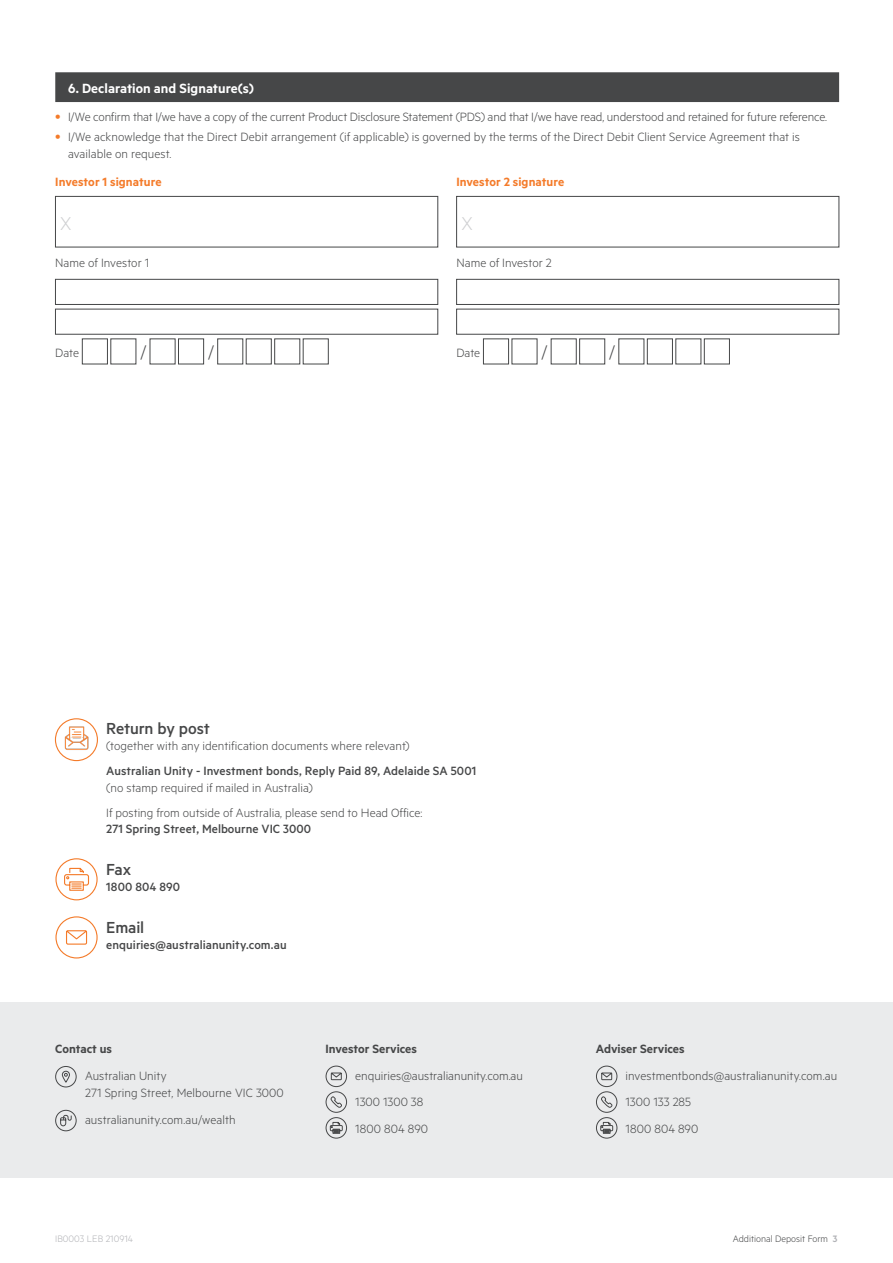
<style>
.page{position:relative;width:893px;height:1263px;background:#fff}
.page>*{position:absolute;margin:0;border:0;box-sizing:border-box;transform-origin:0 0}
.Body{font:300 21px "Metric";color:#cecfd1}
.Body-2{font:300 19.5px "Metric";color:#464748}
.t1{font:500 18px "Metric";letter-spacing:-.01em;color:#464748}
.Numbered_Box{font:600 15px "Metric";letter-spacing:.005em;color:#fff}
.Body-3{font:300 13.5px/26.5px "Metric";color:#464748}
.t2{font:500 13.5px "Metric";color:#464748}
.t3{font:600 13.5px "Metric";color:#464748}
.Subhead_Orange{font:600 13.5px "Metric";letter-spacing:.005em;color:#f47b2a}
.t4{font:300 10.5px "Metric";color:#464748}
.t5{font:300 10.5px "Metric";color:#b2b3b7}
.s1{font-size:16.5px;color:#f47b2a}
.s2{font-weight:600;color:#b2b3b7}
</style>
<div class="page">
<svg style="left:55px;top:858px;width:43px;height:43px"></svg>
<svg style="left:55px;top:916px;width:43px;height:43px"></svg>
<div style="left:55px;top:718px;width:43px;height:43px;border:1px solid #f47b2a;border-radius:50%"></div>
<img style="left:64px;top:725px;width:28px;height:29px">
<div style="left:0;top:1002px;width:893px;height:176px;background:#eaebec"></div>
<svg style="left:55px;top:1066px;width:22px;height:21px"></svg>
<div style="left:55px;top:1110px;width:21px;height:21px;border:1px solid #464748;border-radius:50%"></div>
<svg style="left:60px;top:1115px;width:12px;height:11px"></svg>
<svg style="left:326px;top:1065px;width:21px;height:74px"></svg>
<svg style="left:596px;top:1065px;width:21px;height:74px"></svg>
<div style="left:55px;top:72px;width:784px;height:30px;background:#464748"></div>
<div style="left:55px;top:196px;width:383px;height:51px;border:1px solid #464748"></div>
<div style="left:456px;top:196px;width:383px;height:51px;border:1px solid #464748"></div>
<div style="left:55px;top:279px;width:383px;height:26px;background:#fff;border:1px solid #464748"></div>
<div style="left:456px;top:279px;width:383px;height:26px;background:#fff;border:1px solid #464748"></div>
<div style="left:82px;top:339px;width:26px;height:25px;background:#fff;border:1px solid #464748"></div>
<div style="left:178px;top:339px;width:26px;height:25px;background:#fff;border:1px solid #464748"></div>
<div style="left:217px;top:339px;width:26px;height:25px;background:#fff;border:1px solid #464748"></div>
<div style="left:274px;top:339px;width:26px;height:25px;background:#fff;border:1px solid #464748"></div>
<div style="left:483px;top:339px;width:26px;height:25px;background:#fff;border:1px solid #464748"></div>
<div style="left:579px;top:339px;width:26px;height:25px;background:#fff;border:1px solid #464748"></div>
<div style="left:647px;top:339px;width:26px;height:25px;background:#fff;border:1px solid #464748"></div>
<div style="left:704px;top:339px;width:26px;height:25px;background:#fff;border:1px solid #464748"></div>
<p class="Numbered_Box" style="left:68px;top:79px;width:187px">6. Declaration and Signature(s)</p>
<p class="Body-3" style="left:55px;top:103px;width:773px"><span class="s1">•</span> I/We confirm that I/we have a copy of the current Product Disclosure Statement (PDS) and that I/we have read, understood and retained for future reference.</p>
<p class="Body-3" style="left:68px;top:128px;width:733px;line-height:16.5px;text-indent:-13px"><span class="s1">•</span> I/We acknowledge that the Direct Debit arrangement (if applicable) is governed by the terms of the Direct Debit Client Service Agreement that is available on request.</p>
<p class="Subhead_Orange" style="left:55px;top:174px;width:108px">Investor 1 signature</p>
<p class="Subhead_Orange" style="left:456px;top:174px;width:110px">Investor 2 signature</p>
<p class="Body" style="left:60px;top:211px;width:13px">X</p>
<p class="Body" style="left:461px;top:211px;width:13px">X</p>
<p class="Body-3" style="left:55px;top:249px;width:95px">Name of Investor 1</p>
<p class="Body-3" style="left:456px;top:249px;width:97px">Name of Investor 2</p>
<p class="Body-3" style="left:55px;top:339px;width:25px">Date</p>
<p class="Body-2" style="left:140px;top:341px;width:7px">/</p>
<p class="Body-2" style="left:208px;top:341px;width:7px">/</p>
<p class="Body-3" style="left:456px;top:339px;width:25px">Date</p>
<p class="Body-2" style="left:542px;top:341px;width:7px">/</p>
<p class="Body-2" style="left:609px;top:341px;width:7px">/</p>
<h3 class="t1" style="left:106px;top:717px;width:105px">Return by post</h3>
<p class="Body-3" style="left:106px;top:732px;width:305px">(together with any identification documents where relevant)</p>
<p class="t2" style="left:106px;top:763px;width:372px">Australian Unity - Investment bonds, Reply Paid 89, Adelaide SA 5001</p>
<p class="Body-3" style="left:106px;top:774px;width:318px;line-height:25px">(no stamp required if mailed in Australia)<br>If posting from outside of Australia, please send to Head Office:</p>
<p class="t2" style="left:106px;top:821px;width:206px">271 Spring Street, Melbourne VIC 3000</p>
<h3 class="t1" style="left:106px;top:858px;width:26px">Fax</h3>
<p class="t2" style="left:106px;top:879px;width:75px">1800 804 890</p>
<h3 class="t1" style="left:106px;top:916px;width:39px">Email</h3>
<p class="t2" style="left:106px;top:937px;width:182px">enquiries@australianunity.com.au</p>
<p class="t3" style="left:55px;top:1041px;width:58px">Contact us</p>
<p class="Body-3" style="left:85px;top:1062px;width:83px">Australian Unity</p>
<p class="Body-3" style="left:85px;top:1079px;width:200px">271 Spring Street, Melbourne VIC 3000</p>
<p class="Body-3" style="left:85px;top:1106px;width:152px">australianunity.com.au/wealth</p>
<p class="t3" style="left:338px;top:1041px;width:93px">Investor Services</p>
<p class="Body-3" style="left:368px;top:1062px;width:169px">enquiries@australia unity.com.au<br>1300 1300 38<br>1800 804 890</p>
<p class="t3" style="left:326px;top:1041px;width:93px">Investor Services</p>
<p class="Body-3" style="left:355px;top:1062px;width:169px">enquiries@australianunity.com.au</p>
<p class="Body-3" style="left:355px;top:1088px;width:70px">1300 1300 38</p>
<p class="Body-3" style="left:355px;top:1115px;width:74px">1800 804 890</p>
<p class="t3" style="left:596px;top:1041px;width:90px">Adviser Services</p>
<p class="Body-3" style="left:626px;top:1062px;width:213px">investmentbonds@australianunity.com.au</p>
<p class="Body-3" style="left:626px;top:1088px;width:67px">1300 133 285</p>
<p class="Body-3" style="left:626px;top:1115px;width:74px">1800 804 890</p>
<p class="t5" style="left:55px;top:1232px;width:79px">IB0003 LEB 210914</p>
<p class="t4" style="left:733px;top:1232px;width:106px">Additional Deposit Form <span class="s2">3</span></p>
</div>
